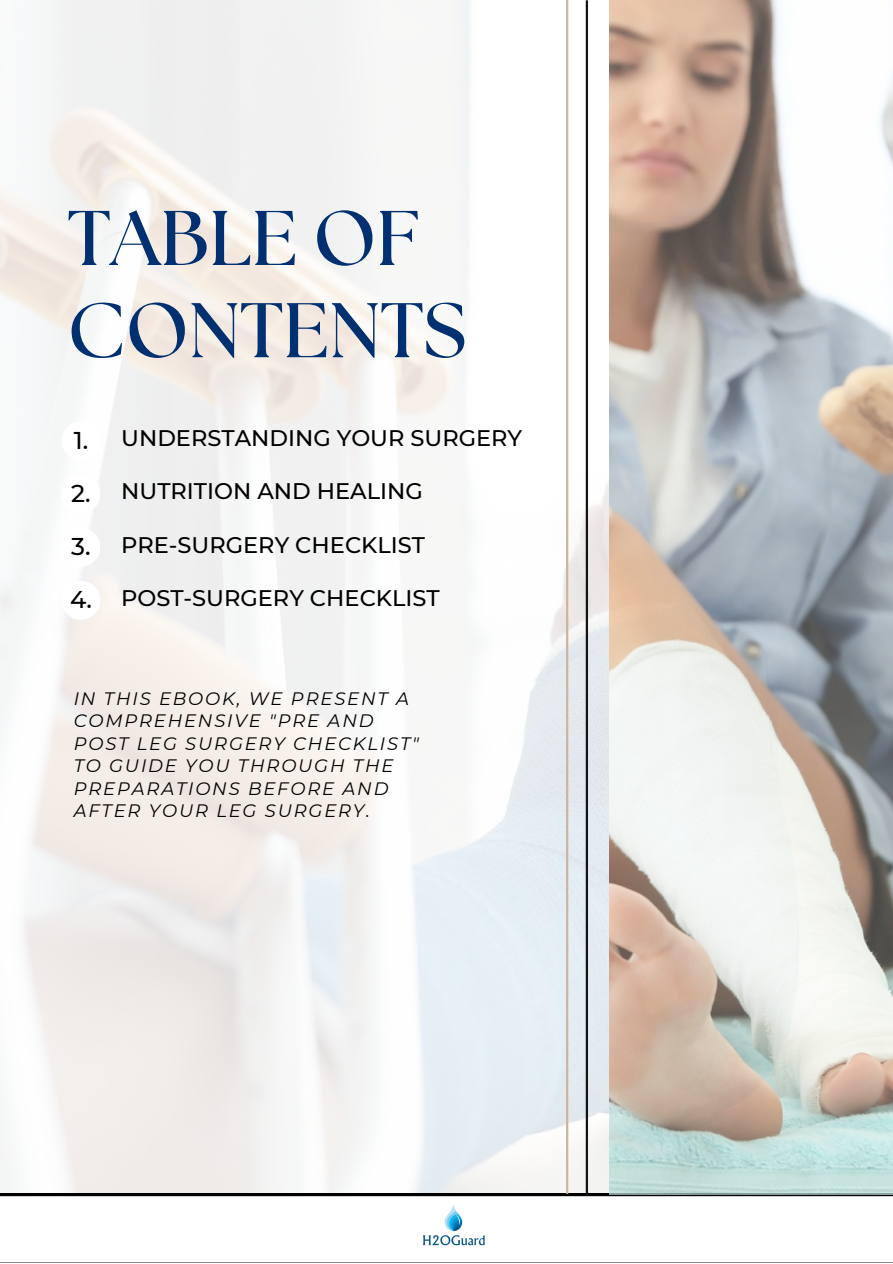
<style>
.page{position:relative;width:893px;height:1264px;background:#fff}
.page>*{position:absolute;margin:0;border:0;box-sizing:border-box;transform-origin:0 0}
.t1{font:700 77.25px/92.1px "The Seasons";color:#003070}
.t2{font:500 24.3px "Montserrat";color:#000}
.t3{font:500 22.5px "Montserrat";color:#000}
.t4{font:italic 18px/22.5px "Montserrat";letter-spacing:.1em;color:#000}
</style>
<div class="page">
<svg style="left:0;top:1193px;width:892px;height:4px;background:#424545"></svg>
<img style="left:609px;top:0;width:283px;height:1194px">
<hr style="left:566px;top:0;width:2px;height:1193px;background:#cdb59d">
<hr style="left:585px;top:0;width:3px;height:1195px;background:#131313">
<img style="left:423px;top:1204px;width:62px;height:42px">
<p class="t1" style="left:67px;top:196px;width:400px">TABLE OF<br>CONTENTS</p>
<p class="t2" style="left:74px;top:425px;width:16px">1.</p>
<p class="t2" style="left:71px;top:478px;width:21px">2.</p>
<p class="t2" style="left:71px;top:531px;width:21px">3.</p>
<p class="t2" style="left:70px;top:584px;width:23px">4.</p>
<p class="t3" style="left:121px;top:424px;width:402px">UNDERSTANDING YOUR SURGERY</p>
<p class="t3" style="left:121px;top:477px;width:303px">NUTRITION AND HEALING</p>
<p class="t3" style="left:121px;top:531px;width:305px">PRE-SURGERY CHECKLIST</p>
<p class="t3" style="left:121px;top:584px;width:320px">POST-SURGERY CHECKLIST</p>
<p class="t4" style="left:74px;top:687px;width:346px">IN THIS EBOOK, WE PRESENT A<br>COMPREHENSIVE "PRE AND<br>POST LEG SURGERY CHECKLIST"<br>TO GUIDE YOU THROUGH THE<br>PREPARATIONS BEFORE AND<br>AFTER YOUR LEG SURGERY.</p>
</div>
